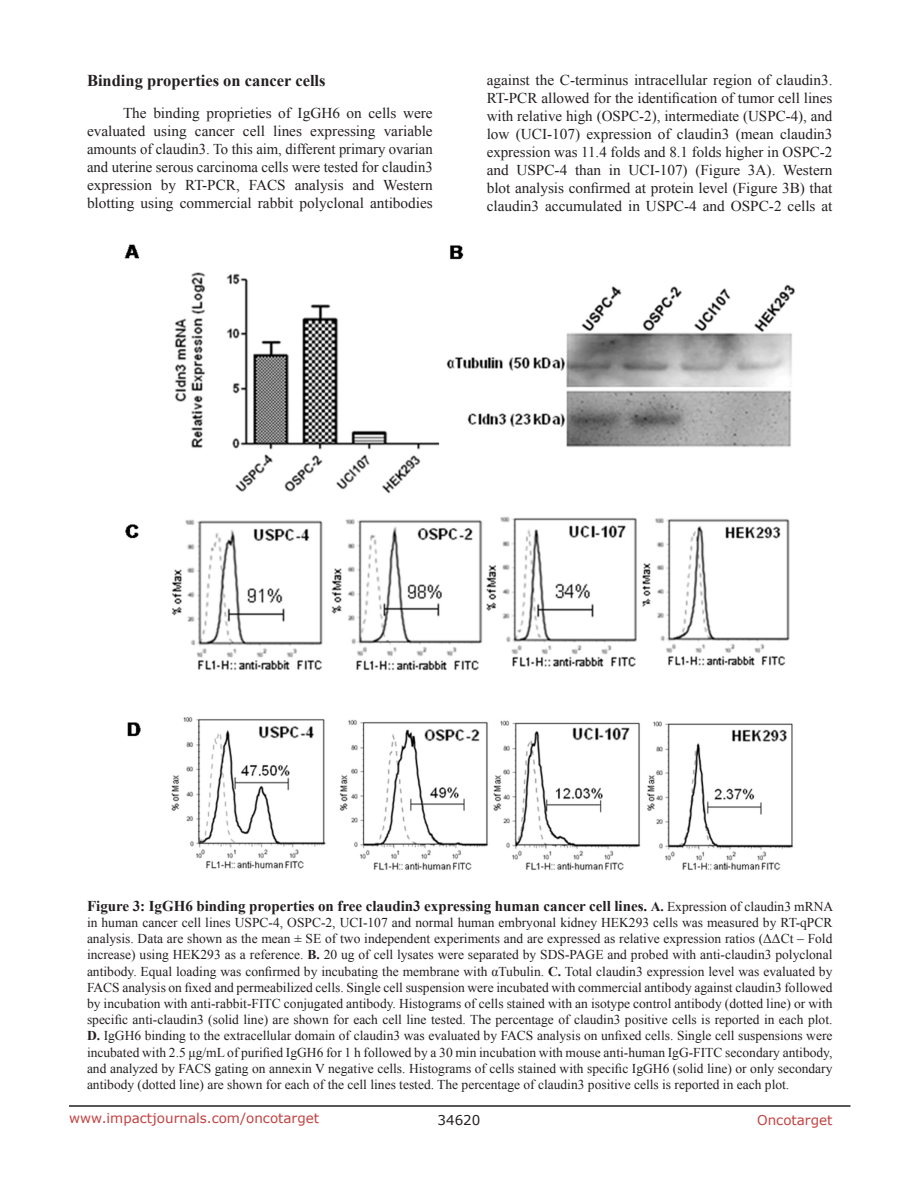
<style>
.page{position:relative;width:918px;height:1188px;background:#fff}
.page>*{position:absolute;margin:0;border:0;box-sizing:border-box;transform-origin:0 0}
.SubHeading{font:700 16.5px "Times New Roman";color:#231f20}
.BodyText{font:15px/18px "Times New Roman";color:#231f20;text-align:justify}
.FigureText{font:700 15px "Times New Roman";color:#231f20}
.FigureText-2{font:13.5px/16.2px "Times New Roman";color:#231f20;text-align:justify}
.t1{font:13.5px "Verdana";color:#c24141}
.t2{font:13.5px "Verdana";color:#231f20}
.s1{font-size:13.5px}
.s2{font-weight:400;font-size:13.5px}
.s3{font-weight:700}
</style>
<div class="page">
<hr style="left:69px;top:1105px;width:781px;height:2px;background:#231f20">
<img style="left:124px;top:244px;width:671px;height:627px">
<p class="SubHeading" style="left:87px;top:69px;width:240px">Binding properties on cancer cells</p>
<p class="BodyText" style="left:87px;top:103px;width:347px;text-indent:36px">The binding proprieties of IgGH6 on cells were evaluated using cancer cell lines expressing variable amounts of claudin3. To this aim, different primary ovarian and uterine serous carcinoma cells were tested for claudin3 expression by RT-PCR, FACS analysis and Western blotting using commercial rabbit polyclonal antibodies</p>
<p class="BodyText" style="left:487px;top:71px;width:347px">against the C-terminus intracellular region of claudin3.<br>RT-PCR allowed for the identification of tumor cell lines with relative high (OSPC-2), intermediate (USPC-4), and low (UCI-107) expression of claudin3 (mean claudin3 expression was 11.4 folds and 8.1 folds higher in OSPC-2 and USPC-4 than in UCI-107) (Figure 3A). Western blot analysis confirmed at protein level (Figure 3B) that claudin3 accumulated in USPC-4 and OSPC-2 cells at</p>
<p class="FigureText" style="left:87px;top:895px;width:748px">Figure 3: IgGH6 binding properties on free claudin3 expressing human cancer cell lines. <span class="s1">A.</span> <span class="s2">Expression of claudin3 mRNA</span></p>
<p class="FigureText-2" style="left:87px;top:914px;width:747px">in human cancer cell lines USPC-4, OSPC-2, UCI-107 and normal human embryonal kidney HEK293 cells was measured by RT-qPCR analysis. Data are shown as the mean ± SE of two independent experiments and are expressed as relative expression ratios (ΔΔCt – Fold increase) using HEK293 as a reference. <span class="s3">B.</span> 20 ug of cell lysates were separated by SDS-PAGE and probed with anti-claudin3 polyclonal antibody. Equal loading was confirmed by incubating the membrane with αTubulin. <span class="s3">C.</span> Total claudin3 expression level was evaluated by FACS analysis on fixed and permeabilized cells. Single cell suspension were incubated with commercial antibody against claudin3 followed by incubation with anti-rabbit-FITC conjugated antibody. Histograms of cells stained with an isotype control antibody (dotted line) or with specific anti-claudin3 (solid line) are shown for each cell line tested. The percentage of claudin3 positive cells is reported in each plot.<br><span class="s3">D.</span> IgGH6 binding to the extracellular domain of claudin3 was evaluated by FACS analysis on unfixed cells. Single cell suspensions were incubated with 2.5 μg/mL of purified IgGH6 for 1 h followed by a 30 min incubation with mouse anti-human IgG-FITC secondary antibody, and analyzed by FACS gating on annexin V negative cells. Histograms of cells stained with specific IgGH6 (solid line) or only secondary antibody (dotted line) are shown for each of the cell lines tested. The percentage of claudin3 positive cells is reported in each plot.</p>
<p class="t1" style="left:69px;top:1109px;width:252px">www.impactjournals.com/oncotarget</p>
<p class="t2" style="left:438px;top:1111px;width:44px">34620</p>
<p class="t1" style="left:757px;top:1111px;width:77px">Oncotarget</p>
</div>
